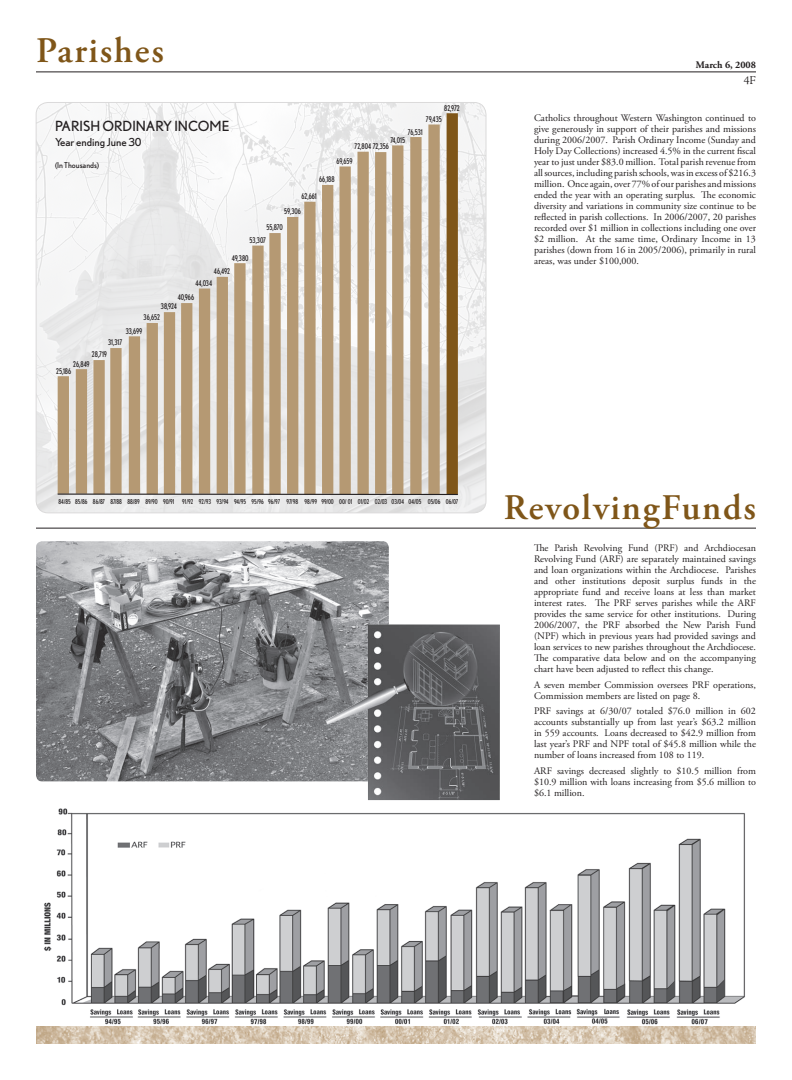
<style>
.page{position:relative;width:792px;height:1080px;background:#fff}
.page>*{position:absolute;margin:0;border:0;box-sizing:border-box;transform-origin:0 0}
.t1{font:600 36px "Adobe Garamond Pro";letter-spacing:.05em;color:#7f5619}
.t2{font:14px "Nobel";color:#231f20}
.t3{font:300 12px "Adobe Jenson Pro";color:#231f20}
.t4{font:11px "Nobel";color:#231f20}
.t5{font:10px/11px "Adobe Garamond Pro";color:#231f20;text-align:justify}
.t6{font:700 10px "Adobe Garamond Pro";color:#231f20}
.t7{font:8px "Nobel";color:#231f20}
.t8{font:condensed 7.9px "Nobel";color:#231f20}
.t9{font:condensed 6.8px "Nobel";color:#231f20}
</style>
<div class="page">
<img style="left:36px;top:541px;width:353px;height:240px">
<img style="left:36px;top:102px;width:450px;height:411px">
<img style="left:36px;top:1026px;width:720px;height:18px">
<div style="left:58px;top:376px;width:11px;height:118px;background:#b59973"></div>
<div style="left:147px;top:323px;width:11px;height:171px;background:#b59973"></div>
<div style="left:129px;top:336px;width:11px;height:158px;background:#b59973"></div>
<div style="left:110px;top:348px;width:12px;height:146px;background:#b59973"></div>
<div style="left:93px;top:360px;width:12px;height:134px;background:#b59973"></div>
<div style="left:76px;top:369px;width:11px;height:125px;background:#b59973"></div>
<div style="left:181px;top:303px;width:11px;height:191px;background:#b59973"></div>
<div style="left:199px;top:289px;width:11px;height:205px;background:#b59973"></div>
<div style="left:234px;top:263px;width:12px;height:231px;background:#b59973"></div>
<div style="left:217px;top:277px;width:11px;height:217px;background:#b59973"></div>
<div style="left:164px;top:312px;width:11px;height:182px;background:#b59973"></div>
<div style="left:269px;top:233px;width:12px;height:262px;background:#b59973"></div>
<div style="left:287px;top:217px;width:11px;height:277px;background:#b59973"></div>
<div style="left:304px;top:202px;width:12px;height:293px;background:#b59973"></div>
<div style="left:252px;top:246px;width:12px;height:248px;background:#b59973"></div>
<div style="left:375px;top:152px;width:11px;height:342px;background:#b59973"></div>
<div style="left:322px;top:185px;width:11px;height:309px;background:#b59973"></div>
<div style="left:339px;top:166px;width:12px;height:328px;background:#b59973"></div>
<div style="left:357px;top:152px;width:12px;height:342px;background:#b59973"></div>
<div style="left:392px;top:145px;width:11px;height:350px;background:#b59973"></div>
<div style="left:410px;top:137px;width:12px;height:358px;background:#b59973"></div>
<hr style="left:36px;top:72px;width:720px;height:1px;background:#231f20">
<div style="left:428px;top:124px;width:12px;height:371px;background:#b59973"></div>
<div style="left:447px;top:113px;width:11px;height:382px;background:#7f5619"></div>
<svg style="left:56px;top:493px;width:403px;height:3px"></svg>
<hr style="left:36px;top:528px;width:720px;height:1px;background:#231f20">
<img style="left:325px;top:624px;width:175px;height:176px">
<img style="left:44px;top:808px;width:701px;height:217px">
<p class="t1" style="left:36px;top:30px;width:129px">Parishes</p>
<p class="t2" style="left:55px;top:118px;width:176px">Parish Ordinary Income</p>
<p class="t4" style="left:55px;top:136px;width:88px">Year ending June 30</p>
<p class="t7" style="left:55px;top:161px;width:46px">(In Thousands)</p>
<p class="t8" style="left:444px;top:104px;width:17px">82,972</p>
<p class="t8" style="left:426px;top:115px;width:17px">79,435</p>
<p class="t8" style="left:408px;top:128px;width:16px">76,531</p>
<p class="t8" style="left:390px;top:135px;width:16px">74,015</p>
<p class="t8" style="left:355px;top:142px;width:36px">72,804 72,356</p>
<p class="t8" style="left:337px;top:157px;width:18px">69,659</p>
<p class="t8" style="left:319px;top:175px;width:17px">66,188</p>
<p class="t8" style="left:302px;top:192px;width:16px">62,661</p>
<p class="t8" style="left:284px;top:207px;width:18px">59,306</p>
<p class="t8" style="left:266px;top:223px;width:18px">55,870</p>
<p class="t8" style="left:250px;top:236px;width:18px">53,307</p>
<p class="t8" style="left:232px;top:253px;width:18px">49,380</p>
<p class="t8" style="left:214px;top:267px;width:18px">46,492</p>
<p class="t8" style="left:195px;top:279px;width:18px">44,034</p>
<p class="t8" style="left:178px;top:293px;width:18px">40,966</p>
<p class="t8" style="left:161px;top:302px;width:17px">38,924</p>
<p class="t8" style="left:144px;top:313px;width:18px">36,652</p>
<p class="t8" style="left:126px;top:326px;width:18px">33,699</p>
<p class="t8" style="left:108px;top:338px;width:16px">31,317</p>
<p class="t8" style="left:92px;top:350px;width:17px">28,719</p>
<p class="t8" style="left:73px;top:359px;width:18px">26,849</p>
<p class="t8" style="left:56px;top:366px;width:17px">25,186</p>
<p class="t6" style="left:696px;top:59px;width:62px">March 6, 2008</p>
<p class="t3" style="left:744px;top:73px;width:14px">4F</p>
<p class="t5" style="left:534px;top:112px;width:224px">Catholics throughout Western Washington continued to give generously in support of their parishes and missions during 2006/2007. Parish Ordinary Income (Sunday and Holy Day Collections) increased 4.5% in the current fiscal year to just under $83.0 million. Total parish revenue from all sources, including parish schools, was in excess of $216.3 million. Once again, over 77% of our parishes and missions ended the year with an operating surplus. The economic diversity and variations in community size continue to be reflected in parish collections. In 2006/2007, 20 parishes recorded over $1 million in collections including one over $2 million. At the same time, Ordinary Income in 13 parishes (down from 16 in 2005/2006), primarily in rural areas, was under $100,000.</p>
<p class="t9" style="left:58px;top:497px;width:401px">84/85 85/86 86/87 87/88 88/89 89/90 90/91 91/92 92/93 93/94 94/95 95/96 96/97 97/98 98/99 99/00 00/ 01 01/02 02/03 03/04 04/05 05/06 06/07</p>
<p class="t1" style="left:504px;top:486px;width:254px">RevolvingFunds</p>
<p class="t5" style="left:534px;top:543px;width:224px">The Parish Revolving Fund (PRF) and Archdiocesan Revolving Fund (ARF) are separately maintained savings and loan organizations within the Archdiocese. Parishes and other institutions deposit surplus funds in the appropriate fund and receive loans at less than market interest rates. The PRF serves parishes while the ARF provides the same service for other institutions. During 2006/2007, the PRF absorbed the New Parish Fund (NPF) which in previous years had provided savings and loan services to new parishes throughout the Archdiocese.<br>The comparative data below and on the accompanying chart have been adjusted to reflect this change.</p>
<p class="t5" style="left:534px;top:679px;width:223px">A seven member Commission oversees PRF operations,<br>Commission members are listed on page 8.</p>
<p class="t5" style="left:534px;top:706px;width:224px">PRF savings at 6/30/07 totaled $76.0 million in 602 accounts substantially up from last year’s $63.2 million in 559 accounts. Loans decreased to $42.9 million from last year’s PRF and NPF total of $45.8 million while the number of loans increased from 108 to 119.</p>
<p class="t5" style="left:534px;top:765px;width:224px">ARF savings decreased slightly to $10.5 million from $10.9 million with loans increasing from $5.6 million to $6.1 million.</p>
</div>
